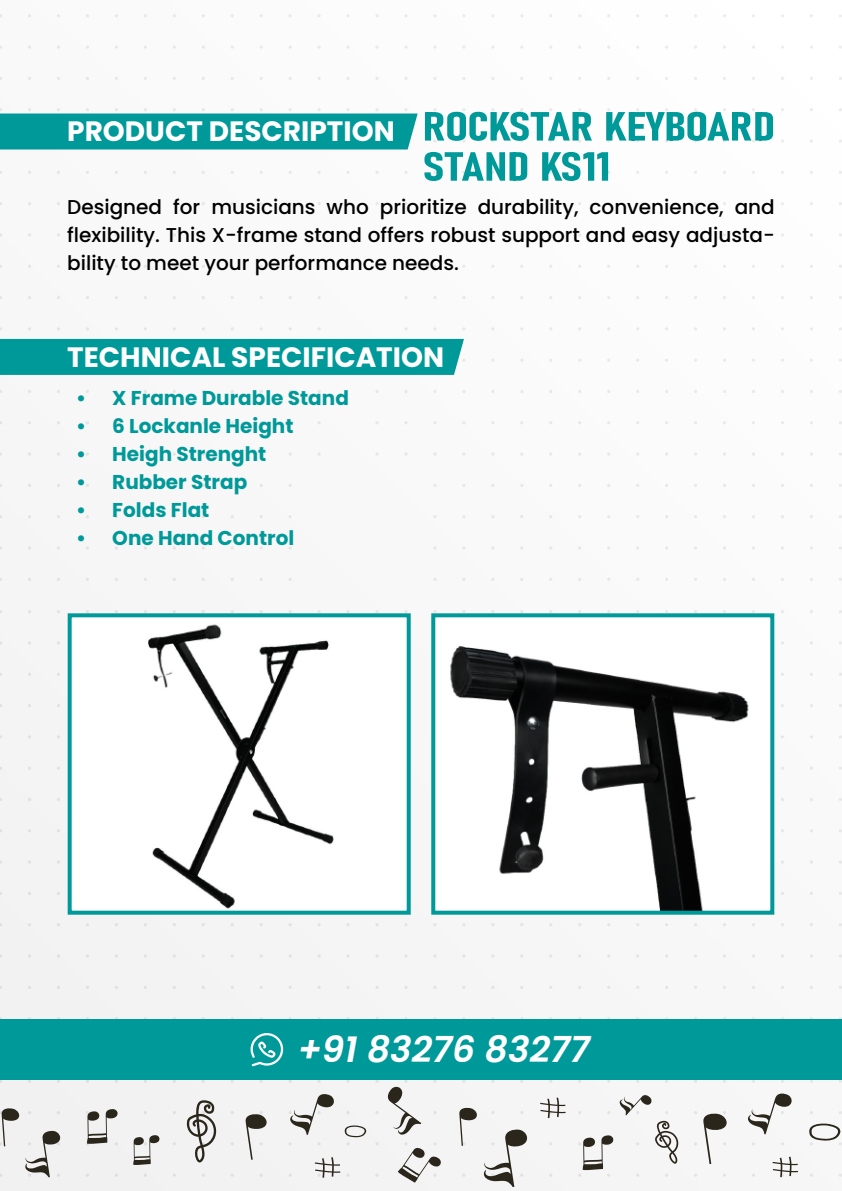
<style>
.page{position:relative;width:842px;height:1191px;background:#faf9f9}
.page>*{position:absolute;margin:0;border:0;box-sizing:border-box;transform-origin:0 0}
.t1{font:40.2px/40.2px "Bahnschrift";color:#099;scale:1.29 1}
.t2{font:italic 600 36px "Poppins";color:#fff}
.t3{font:700 28px "Poppins";color:#fff}
.t4{font:500 20px/28px "Poppins";color:#000;text-align:justify}
.t5{font:700 20px "Poppins";color:#099}
</style>
<div class="page">
<svg style="left:0;top:108px;width:418px;height:41px"></svg>
<svg style="left:0;top:1108px;width:61px;height:69px"></svg>
<svg style="left:315px;top:1157px;width:25px;height:20px"></svg>
<svg style="left:344px;top:1125px;width:22px;height:20px"></svg>
<svg style="left:246px;top:1111px;width:21px;height:48px"></svg>
<svg style="left:288px;top:1094px;width:46px;height:41px"></svg>
<svg style="left:186px;top:1100px;width:31px;height:62px"></svg>
<svg style="left:86px;top:1109px;width:32px;height:36px"></svg>
<svg style="left:133px;top:1135px;width:27px;height:30px"></svg>
<svg style="left:459px;top:1107px;width:69px;height:80px"></svg>
<svg style="left:772px;top:1156px;width:26px;height:21px"></svg>
<svg style="left:540px;top:1097px;width:26px;height:21px"></svg>
<svg style="left:809px;top:1123px;width:32px;height:22px"></svg>
<svg style="left:703px;top:1111px;width:24px;height:53px"></svg>
<svg style="left:748px;top:1093px;width:44px;height:41px"></svg>
<svg style="left:387px;top:1080px;width:34px;height:55px"></svg>
<svg style="left:398px;top:1142px;width:43px;height:40px"></svg>
<svg style="left:578px;top:1095px;width:100px;height:81px"></svg>
<div style="left:0;top:1019px;width:842px;height:61px;background:#099"></div>
<svg style="left:251px;top:1033px;width:32px;height:33px"></svg>
<div style="left:0;top:339px;width:464px;height:36px;background:#099"></div>
<svg style="left:148px;top:624px;width:186px;height:285px"></svg>
<div style="left:68px;top:613px;width:343px;height:301px;border:4px solid #099"></div>
<svg style="left:450px;top:646px;width:299px;height:263px"></svg>
<div style="left:431px;top:613px;width:343px;height:301px;border:4px solid #099"></div>
<h3 class="t3" style="left:67px;top:115px;width:329px">PRODUCT DESCRIPTION</h3>
<h1 class="t1" style="left:423px;top:104px;width:275px">ROCKSTAR KEYBOARD<br>STAND KS11</h1>
<p class="t4" style="left:67px;top:193px;width:709px">Designed for musicians who prioritize durability, convenience, and flexibility. This X-frame stand offers robust support and easy adjusta&shy;bility to meet your performance needs.</p>
<h3 class="t3" style="left:67px;top:340px;width:378px">TECHNICAL SPECIFICATION</h3>
<p class="t5" style="left:76px;top:386px;width:274px">• X Frame Durable Stand</p>
<p class="t5" style="left:76px;top:414px;width:219px">• 6 Lockanle Height</p>
<p class="t5" style="left:76px;top:442px;width:192px">• Heigh Strenght</p>
<p class="t5" style="left:76px;top:470px;width:172px">• Rubber Strap</p>
<p class="t5" style="left:76px;top:498px;width:135px">• Folds Flat</p>
<p class="t5" style="left:76px;top:526px;width:220px">• One Hand Control</p>
<h2 class="t2" style="left:298px;top:1029px;width:294px">+91 83276 83277</h2>
</div>
